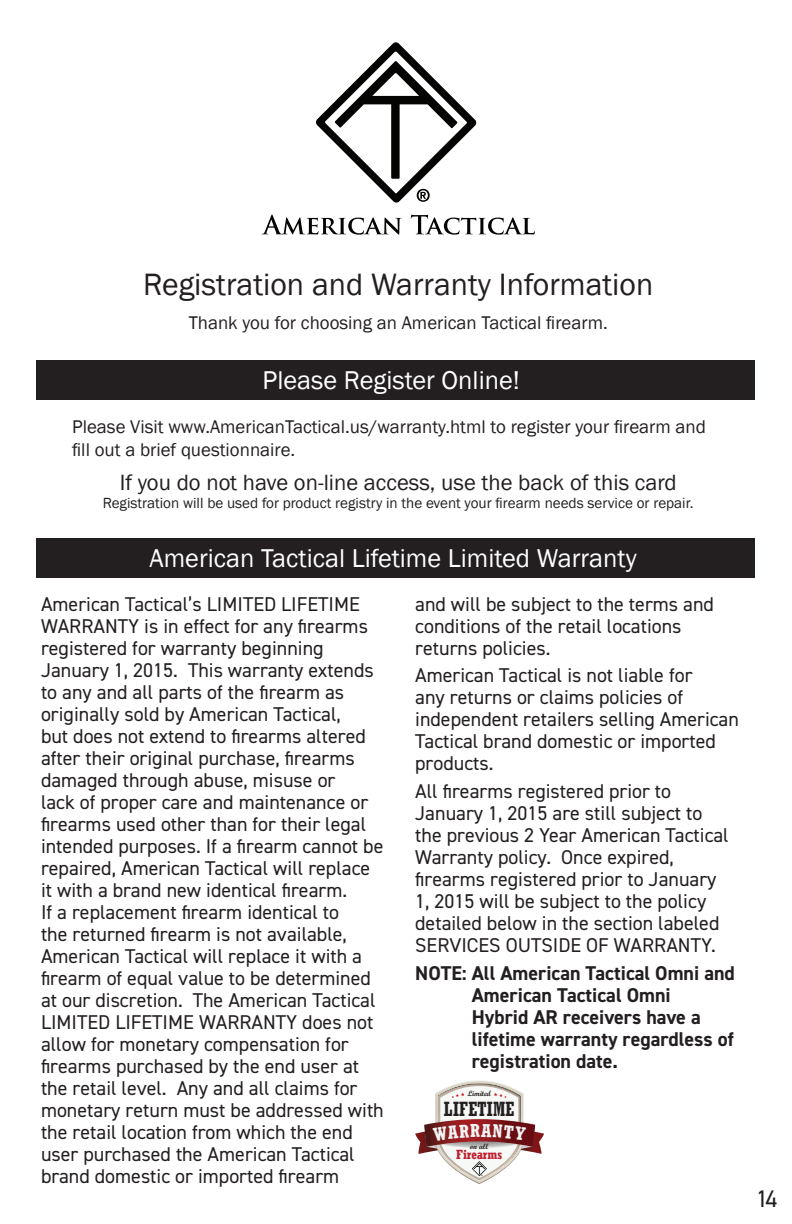
<style>
.page{position:relative;width:792px;height:1224px;background:#fff}
.page>*{position:absolute;margin:0;border:0;box-sizing:border-box;transform-origin:0 0}
.t1{font:31.8px "Franklin Gothic";color:#231f20}
.t2{font:26.4px "Franklin Gothic";color:#fff}
.t3{font:24px "DIN2014";color:#231f20}
.t4{font:22.6px "Franklin Gothic";color:#231f20}
.t5{font:700 condensed 20.2px "Rockwell";letter-spacing:.015em;color:#231f20;scale:.83 1}
.Back_cover_T_Cs{font:20px/22px "DIN2014";color:#231f20}
.t6{font:700 20px/22px "DIN2014";color:#231f20}
.t7{font:18.8px/22.6px "Franklin Gothic";color:#231f20}
.t8{font:15.2px "Franklin Gothic";color:#231f20}
.t9{font:700 condensed 13px "Rockwell";letter-spacing:-.01em;color:#be1d2c}
.t10{font:7.6px "Script MT Bold";letter-spacing:.005em;color:#231f20}
</style>
<div class="page">
<svg style="left:262px;top:214px;width:139px;height:21px"></svg>
<svg style="left:411px;top:215px;width:124px;height:20px"></svg>
<svg style="left:316px;top:42px;width:161px;height:161px"></svg>
<div style="left:36px;top:360px;width:719px;height:39px;background:#231f20"></div>
<div style="left:36px;top:538px;width:719px;height:40px;background:#231f20"></div>
<svg style="left:415px;top:1081px;width:129px;height:103px"></svg>
<p class="t1" style="left:143px;top:265px;width:511px">Registration and Warranty Information</p>
<p class="t7" style="left:189px;top:312px;width:421px">Thank you for choosing an American Tactical firearm.</p>
<p class="t2" style="left:263px;top:364px;width:259px">Please Register Online!</p>
<p class="t7" style="left:72px;top:416px;width:635px">Please Visit www.AmericanTactical.us/warranty.html to register your firearm and fill out a brief questionnaire.</p>
<p class="t4" style="left:120px;top:468px;width:559px">If you do not have on-line access, use the back of this card</p>
<p class="t8" style="left:103px;top:493px;width:592px">Registration will be used for product registry in the event your firearm needs service or repair.</p>
<p class="t2" style="left:150px;top:542px;width:489px">American Tactical Lifetime Limited Warranty</p>
<p class="Back_cover_T_Cs" style="left:41px;top:593px;width:344px">American Tactical’s LIMITED LIFETIME WARRANTY is in effect for any firearms registered for warranty beginning January 1, 2015. This warranty extends to any and all parts of the firearm as originally sold by American Tactical,<br>but does not extend to firearms altered after their original purchase, firearms damaged through abuse, misuse or<br>lack of proper care and maintenance or firearms used other than for their legal intended purposes. If a firearm cannot be repaired, American Tactical will replace it with a brand new identical firearm.<br>If a replacement firearm identical to<br>the returned firearm is not available, American Tactical will replace it with a firearm of equal value to be determined at our discretion. The American Tactical LIMITED LIFETIME WARRANTY does not allow for monetary compensation for firearms purchased by the end user at the retail level. Any and all claims for monetary return must be addressed with the retail location from which the end user purchased the American Tactical brand domestic or imported firearm</p>
<p class="Back_cover_T_Cs" style="left:415px;top:593px;width:300px">and will be subject to the terms and conditions of the retail locations returns policies.</p>
<p class="Back_cover_T_Cs" style="left:415px;top:664px;width:325px">American Tactical is not liable for<br>any returns or claims policies of independent retailers selling American<br>Tactical brand domestic or imported products.</p>
<p class="Back_cover_T_Cs" style="left:415px;top:780px;width:315px">All firearms registered prior to January 1, 2015 are still subject to the previous 2 Year American Tactical Warranty policy. Once expired, firearms registered prior to January 1, 2015 will be subject to the policy detailed below in the section labeled SERVICES OUTSIDE OF WARRANTY.</p>
<p class="t6" style="left:472px;top:962px;width:265px;text-indent:-57px">NOTE: All American Tactical Omni and<br>American Tactical Omni<br>Hybrid AR receivers have a lifetime warranty regardless of registration date.</p>
<p class="t10" style="left:468px;top:1089px;width:25px">Limited</p>
<p class="t5" style="left:444px;top:1097px;width:87px">LIFETIME</p>
<p class="t9" style="left:456px;top:1147px;width:47px">Firearms</p>
<p class="t10" style="left:470px;top:1141px;width:20px">on all</p>
<p class="t3" style="left:756px;top:1183px;width:23px">14</p>
</div>
